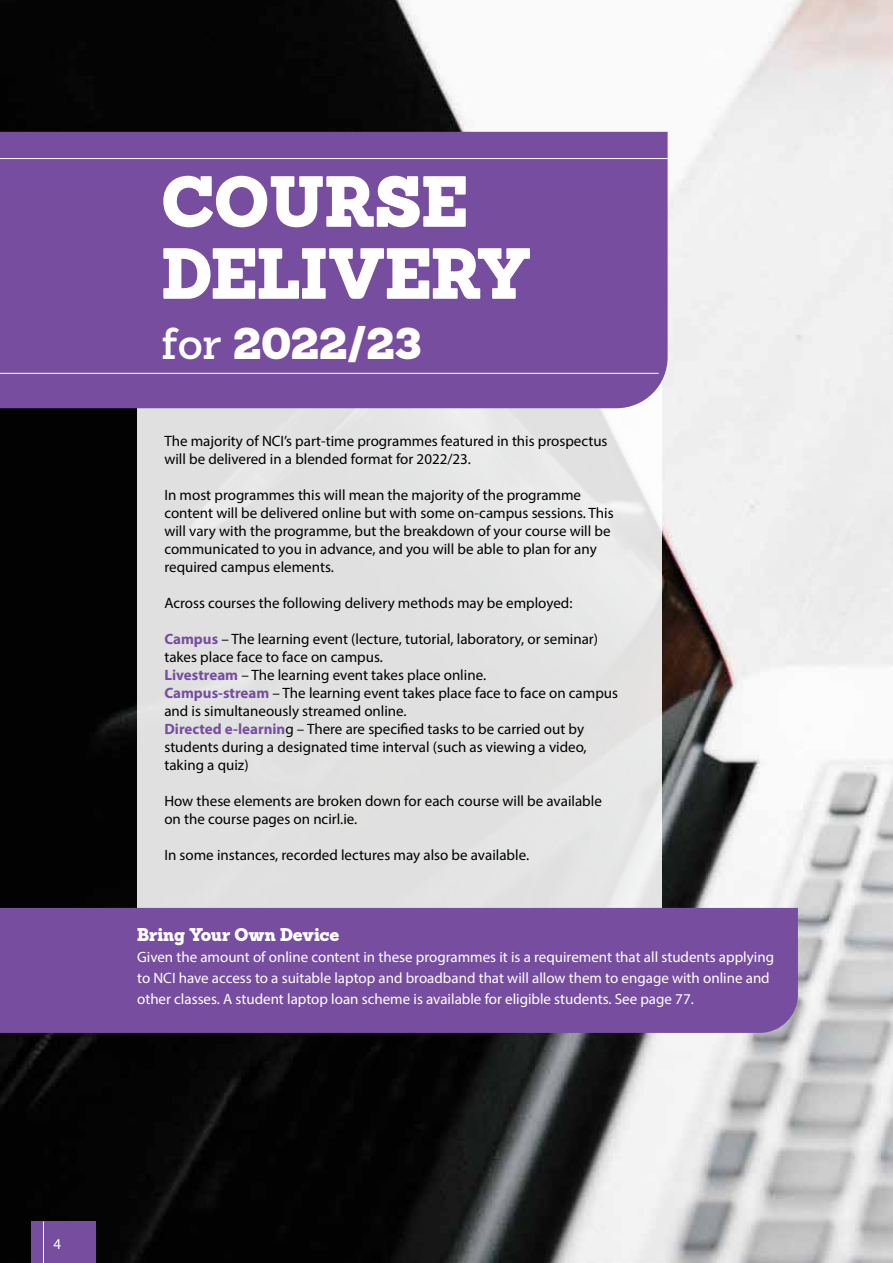
<style>
.page{position:relative;width:893px;height:1263px;background:#fff}
.page>*{position:absolute;margin:0;border:0;box-sizing:border-box;transform-origin:0 0}
.t1{font:900 70.5px/72px "Sanchez";letter-spacing:-.005em;color:#fff}
.t2{font:900 43.5px "Sanchez";color:#fff}
.t3{font:900 18px "Sanchez";color:#fff}
.t4{font:15px/18px "Myriad Pro";color:#000}
.t5{font:15px/21px "Myriad Pro";color:#fff}
.s1{font-weight:600}
.s2{font-weight:700;color:#774e9f}
</style>
<div class="page">
<img style="left:0;top:0;width:893px;height:1263px">
<div style="left:137px;top:140px;width:525px;height:885px;background:#e1e1e1"></div>
<div style="left:0;top:132px;width:668px;height:276px;background:#774e9f"></div>
<div style="left:0;top:908px;width:798px;height:125px;background:#774e9f"></div>
<hr style="left:0;top:373px;width:659px;height:1px;background:#fff">
<hr style="left:0;top:158px;width:668px;height:1px;background:#fff">
<div style="left:31px;top:1222px;width:65px;height:41px;background:#774e9f"></div>
<hr style="left:43px;top:1221px;width:1px;height:42px;background:#fff">
<h1 class="t1" style="left:162px;top:165px;width:372px">COURSE<br>DELIVERY</h1>
<h2 class="t2" style="left:162px;top:312px;width:262px"><span class="s1">for</span> 2022/23</h2>
<p class="t4" style="left:164px;top:431px;width:445px">The majority of NCI’s part-time programmes featured in this prospectus will be delivered in a blended format for 2022/23.</p>
<p class="t4" style="left:164px;top:485px;width:451px">In most programmes this will mean the majority of the programme content will be delivered online but with some on-campus sessions. This will vary with the programme, but the breakdown of your course will be communicated to you in advance, and you will be able to plan for any required campus elements.</p>
<p class="t4" style="left:164px;top:593px;width:410px">Across courses the following delivery methods may be employed:</p>
<p class="t4" style="left:164px;top:629px;width:455px"><span class="s2">Campus</span> – The learning event (lecture, tutorial, laboratory, or seminar) takes place face to face on campus.<br><span class="s2">Livestream</span> – The learning event takes place online.<br><span class="s2">Campus-stream</span> – The learning event takes place face to face on campus and is simultaneously streamed online.<br><span class="s2">Directed e-learnin</span>g – There are specified tasks to be carried out by students during a designated time interval (such as viewing a video, taking a quiz)</p>
<p class="t4" style="left:164px;top:791px;width:439px">How these elements are broken down for each course will be available on the course pages on ncirl.ie.</p>
<p class="t4" style="left:164px;top:845px;width:366px">In some instances, recorded lectures may also be available.</p>
<p class="t3" style="left:137px;top:922px;width:204px">Bring Your Own Device</p>
<p class="t5" style="left:137px;top:947px;width:638px">Given the amount of online content in these programmes it is a requirement that all students applying to NCI have access to a suitable laptop and broadband that will allow them to engage with online and other classes. A student laptop loan scheme is available for eligible students. See page 77.</p>
<p class="t5" style="left:53px;top:1233px;width:9px">4</p>
</div>
